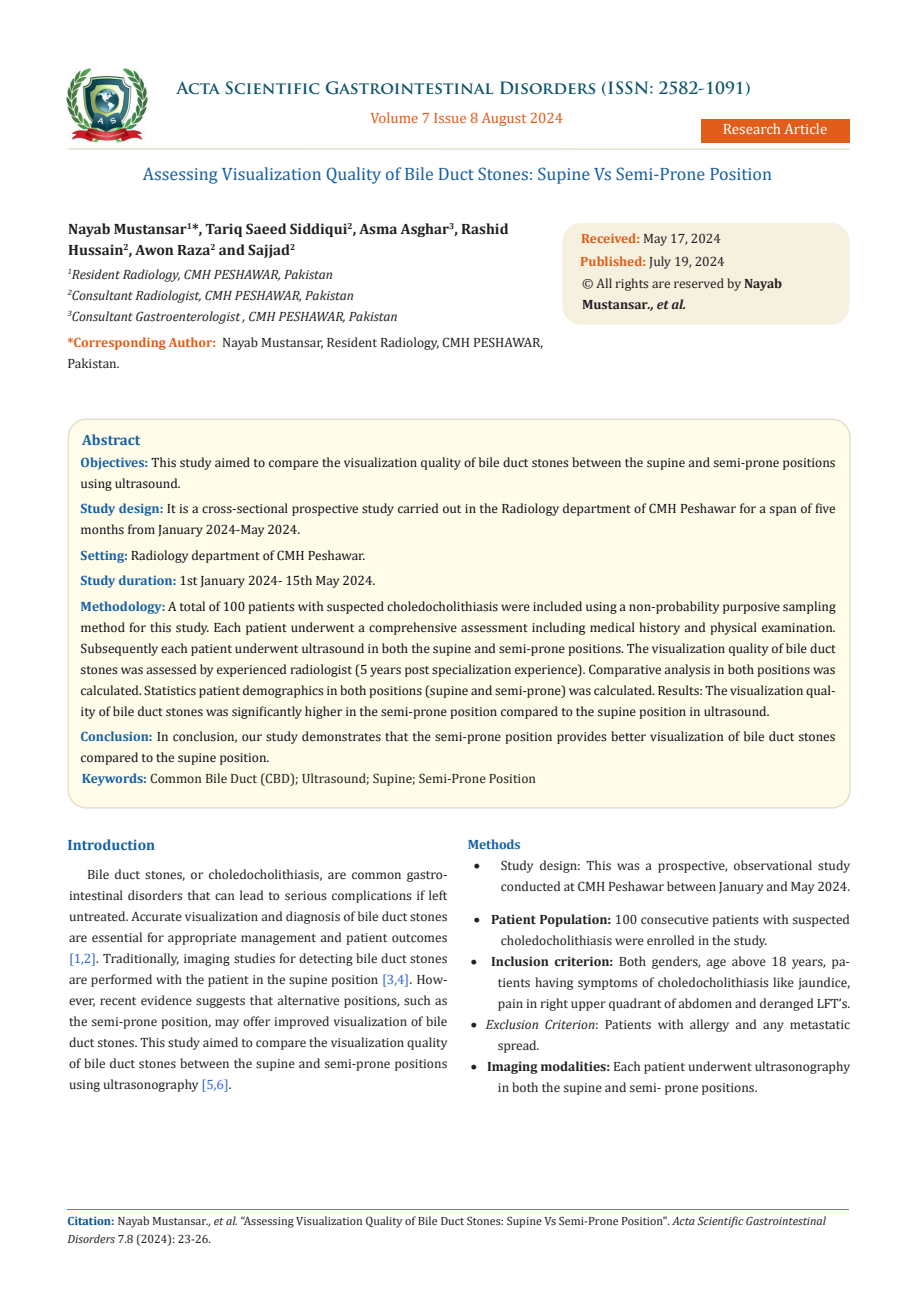
<style>
.page{position:relative;width:917px;height:1296px;background:#fff}
.page>*{position:absolute;margin:0;border:0;box-sizing:border-box;transform-origin:0 0}
.t1{font:18px "Cambria";color:#1560a6}
.t2{font:700 16.5px "Trajan Pro";color:#0e546a}
.t3{font:700 15px/21px "Cambria";color:#231f20}
.t4{font:15px "Cambria";color:#e05d1a}
.t5{font:700 15px "Cambria";color:#1560a6}
.t6{font:15px "Cambria";color:#fff}
.No_Spacing{font:13.5px/21px "Cambria";color:#0e101a}
.Body_Text{font:13.5px/21px "Cambria";color:#212121}
.No_Spacing-2{font:13.5px/21px "Cambria";color:#231f20}
.t7{font:italic 13.5px "Cambria";color:#231f20}
.Heading_2{font:700 13.5px "Cambria";letter-spacing:-.01em;color:#1560a6}
.t8{font:12px/18px "Cambria";color:#231f20}
.s1{font-weight:700;color:#e05d1a}
.s2{font-weight:700}
.s3{font-weight:700;font-style:italic}
.s4{font-weight:700;color:#1560a6}
.s5{color:#36c}
.s6{font-style:italic}
.s7{font-weight:700;color:#035089}
</style>
<div class="page">
<img style="left:67px;top:68px;width:80px;height:74px">
<div style="left:700px;top:119px;width:149px;height:23px;background:#e05d1a"></div>
<div style="left:563px;top:224px;width:285px;height:100px;background:#f6f0df;border-radius:18px"></div>
<div style="left:562px;top:223px;width:287px;height:102px;border:2px solid #f6f0df;border-radius:18px"></div>
<div style="left:68px;top:419px;width:781px;height:389px;background:#fffde9;border-radius:18px"></div>
<div style="left:67px;top:418px;width:783px;height:391px;border:2px solid #e5dfce;border-radius:18px"></div>
<hr style="left:67px;top:148px;width:782px;height:2px;background:#e5dfce">
<hr style="left:67px;top:1210px;width:782px;height:1px;background:#e05d1a">
<p class="t2" style="left:177px;top:77px;width:575px">Acta Scientific Gastrointestinal Disorders (ISSN: 2582-1091)</p>
<p class="t4" style="left:370px;top:109px;width:194px">Volume 7 Issue 8 August 2024</p>
<p class="t6" style="left:722px;top:120px;width:106px">Research Article</p>
<p class="t1" style="left:143px;top:163px;width:630px">Assessing Visualization Quality of Bile Duct Stones: Supine Vs Semi-Prone Position</p>
<p class="t3" style="left:68px;top:218px;width:442px">Nayab Mustansar<sup>1</sup>*, Tariq Saeed Siddiqui<sup>2</sup>, Asma Asghar<sup>3</sup>, Rashid<br>Hussain<sup>2</sup>, Awon Raza<sup>2</sup> and Sajjad<sup>2</sup></p>
<p class="t7" style="left:68px;top:265px;width:267px"><sup>1</sup>Resident Radiology, CMH PESHAWAR, Pakistan</p>
<p class="t7" style="left:68px;top:286px;width:288px"><sup>2</sup>Consultant Radiologist, CMH PESHAWAR, Pakistan</p>
<p class="t7" style="left:68px;top:307px;width:331px"><sup>3</sup>Consultant Gastroenterologist , CMH PESHAWAR, Pakistan</p>
<p class="No_Spacing-2" style="left:67px;top:331px;width:477px"><span class="s1">*Corresponding Author:</span> Nayab Mustansar, Resident Radiology, CMH PESHAWAR,<br>Pakistan.</p>
<p class="No_Spacing-2" style="left:581px;top:228px;width:141px"><span class="s1">Received:</span> May 17, 2024</p>
<p class="No_Spacing-2" style="left:580px;top:251px;width:146px"><span class="s1">Published:</span> July 19, 2024</p>
<p class="No_Spacing-2" style="left:582px;top:273px;width:201px">© All rights are reserved by <span class="s2">Nayab<br>Mustansar</span><span class="s3">., et al.</span></p>
<p class="t5" style="left:82px;top:429px;width:60px">Abstract</p>
<p class="No_Spacing" style="left:81px;top:451px;width:756px"><span class="s4">Objectives:</span> This study aimed to compare the visualization quality of bile duct stones between the supine and semi-prone positions using ultrasound.</p>
<p class="No_Spacing" style="left:81px;top:498px;width:756px"><span class="s4">Study design:</span> It is a cross-sectional prospective study carried out in the Radiology department of CMH Peshawar for a span of five months from January 2024-May 2024.</p>
<p class="No_Spacing" style="left:81px;top:544px;width:286px"><span class="s4">Setting:</span> Radiology department of CMH Peshawar.</p>
<p class="No_Spacing" style="left:81px;top:570px;width:296px"><span class="s4">Study duration:</span> 1st January 2024- 15th May 2024.</p>
<p class="No_Spacing" style="left:81px;top:595px;width:756px;text-align:justify"><span class="s4">Methodology:</span> A total of 100 patients with suspected choledocholithiasis were included using a non-probability purposive sampling method for this study. Each patient underwent a comprehensive assessment including medical history and physical examination.<br>Subsequently each patient underwent ultrasound in both the supine and semi-prone positions. The visualization quality of bile duct stones was assessed by experienced radiologist (5 years post specialization experience). Comparative analysis in both positions was calculated. Statistics patient demographics in both positions (supine and semi-prone) was calculated. Results: The visualization qual&shy;ity of bile duct stones was significantly higher in the semi-prone position compared to the supine position in ultrasound.</p>
<p class="No_Spacing" style="left:81px;top:726px;width:756px"><span class="s4">Conclusion:</span> In conclusion, our study demonstrates that the semi-prone position provides better visualization of bile duct stones compared to the supine position.</p>
<p class="No_Spacing-2" style="left:82px;top:768px;width:456px"><span class="s4">Keywords:</span> Common Bile Duct (CBD); Ultrasound; Supine; Semi-Prone Position</p>
<p class="t5" style="left:67px;top:835px;width:89px">Introduction</p>
<p class="Body_Text" style="left:69px;top:863px;width:380px;text-align:justify;text-indent:18px">Bile duct stones, or choledocholithiasis, are common gastro&shy;intestinal disorders that can lead to serious complications if left untreated. Accurate visualization and diagnosis of bile duct stones are essential for appropriate management and patient outcomes <span class="s5">[1,2]</span>. Traditionally, imaging studies for detecting bile duct stones are performed with the patient in the supine position <span class="s5">[3,4]</span>. How&shy;ever, recent evidence suggests that alternative positions, such as the semi-prone position, may offer improved visualization of bile duct stones. This study aimed to compare the visualization quality of bile duct stones between the supine and semi-prone positions using ultrasonography <span class="s5">[5,6]</span>.</p>
<p class="Heading_2" style="left:468px;top:835px;width:54px">Methods</p>
<p class="Body_Text" style="left:474px;top:855px;width:378px;text-align:right">• Study design: This was a prospective, observational study conducted at CMH Peshawar between January and May 2024.</p>
<p class="Body_Text" style="left:501px;top:909px;width:351px;text-indent:-27px">• <span class="s2">Patient Population:</span> 100 consecutive patients with suspected choledocholithiasis were enrolled in the study.</p>
<p class="Body_Text" style="left:498px;top:951px;width:354px;text-align:justify;text-indent:-27px">• <span class="s2">Inclusion criterion:</span> Both genders, age above 18 years, pa&shy;tients having symptoms of choledocholithiasis like jaundice, pain in right upper quadrant of abdomen and deranged LFT’s.</p>
<p class="Body_Text" style="left:498px;top:1014px;width:353px;text-indent:-27px">• <span class="s6">Exclusion Criterion</span>: Patients with allergy and any metastatic spread.</p>
<p class="Body_Text" style="left:498px;top:1056px;width:354px;text-indent:-27px">• <span class="s2">Imaging modalities:</span> Each patient underwent ultrasonography in both the supine and semi- prone positions.</p>
<p class="t8" style="left:67px;top:1212px;width:760px"><span class="s7">Citation:</span> Nayab Mustansar<span class="s6">., et al.</span> “Assessing Visualization Quality of Bile Duct Stones: Supine Vs Semi-Prone Position". <span class="s6">Acta Scientific Gastrointestinal<br>Disorders</span> 7.8 (2024): 23-26.</p>
</div>
